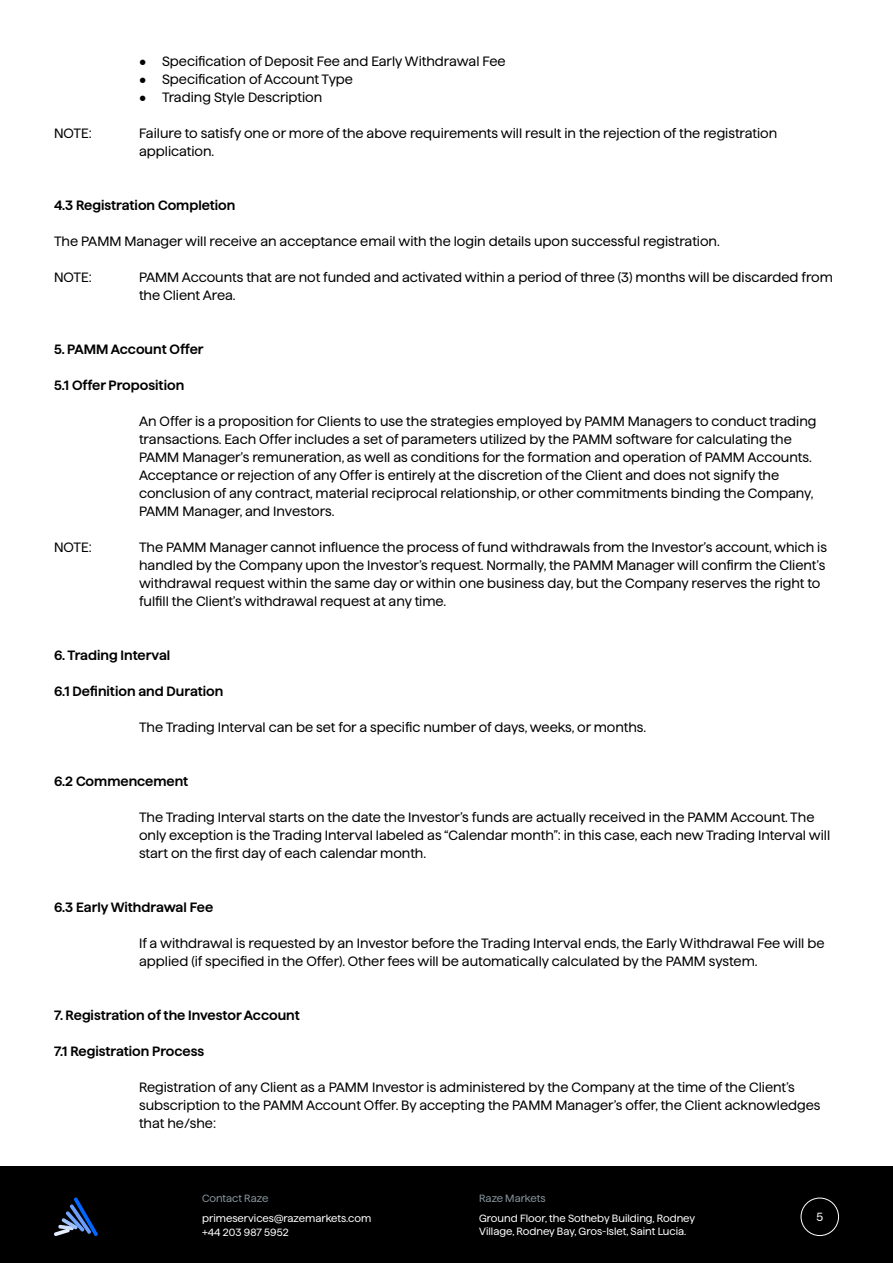
<style>
.page{position:relative;width:893px;height:1263px;background:#fff}
.page>*{position:absolute;margin:0;border:0;box-sizing:border-box;transform-origin:0 0}
.t1{font:13.5px/18px "Haffer SQXHTRIAL";color:#000}
.t2{font:600 13.5px "Haffer SQXHTRIAL";color:#000}
.t3{font:11.85px "Haffer SQXHTRIAL";color:#fff}
.t4{font:10.5px "Haffer SQXHTRIAL";color:#fff}
.t5{font:10.5px "Haffer SQXHTRIAL";letter-spacing:-.005em;color:#87969e}
</style>
<div class="page">
<div style="left:0;top:1167px;width:893px;height:96px;background:#000"></div>
<svg style="left:54px;top:1197px;width:44px;height:39px"></svg>
<div style="left:801px;top:1197px;width:38px;height:39px;border:1px solid #fff;border-radius:50%"></div>
<p class="t1" style="left:139px;top:51px;width:368px">• Specification of Deposit Fee and Early Withdrawal Fee</p>
<p class="t1" style="left:139px;top:69px;width:216px">• Specification of Account Type</p>
<p class="t1" style="left:139px;top:87px;width:185px">• Trading Style Description</p>
<p class="t1" style="left:54px;top:123px;width:39px">NOTE:</p>
<p class="t1" style="left:139px;top:123px;width:640px">Failure to satisfy one or more of the above requirements will result in the rejection of the registration application.</p>
<p class="t2" style="left:54px;top:196px;width:183px">4.3 Registration Completion</p>
<p class="t1" style="left:54px;top:231px;width:667px">The PAMM Manager will receive an acceptance email with the login details upon successful registration.</p>
<p class="t1" style="left:54px;top:267px;width:39px">NOTE:</p>
<p class="t1" style="left:139px;top:267px;width:695px">PAMM Accounts that are not funded and activated within a period of three (3) months will be discarded from the Client Area.</p>
<p class="t2" style="left:54px;top:340px;width:151px">5. PAMM Account Offer</p>
<p class="t2" style="left:54px;top:376px;width:132px">5.1 Offer Proposition</p>
<p class="t1" style="left:139px;top:411px;width:679px">An Offer is a proposition for Clients to use the strategies employed by PAMM Managers to conduct trading transactions. Each Offer includes a set of parameters utilized by the PAMM software for calculating the PAMM Manager’s remuneration, as well as conditions for the formation and operation of PAMM Accounts.<br>Acceptance or rejection of any Offer is entirely at the discretion of the Client and does not signify the conclusion of any contract, material reciprocal relationship, or other commitments binding the Company, PAMM Manager, and Investors.</p>
<p class="t1" style="left:54px;top:537px;width:39px">NOTE:</p>
<p class="t1" style="left:139px;top:537px;width:689px">The PAMM Manager cannot influence the process of fund withdrawals from the Investor’s account, which is handled by the Company upon the Investor’s request. Normally, the PAMM Manager will confirm the Client’s withdrawal request within the same day or within one business day, but the Company reserves the right to fulfill the Client’s withdrawal request at any time.</p>
<p class="t2" style="left:54px;top:646px;width:118px">6. Trading Interval</p>
<p class="t2" style="left:54px;top:682px;width:171px">6.1 Definition and Duration</p>
<p class="t1" style="left:139px;top:717px;width:509px">The Trading Interval can be set for a specific number of days, weeks, or months.</p>
<p class="t2" style="left:54px;top:772px;width:136px">6.2 Commencement</p>
<p class="t1" style="left:139px;top:807px;width:693px">The Trading Interval starts on the date the Investor’s funds are actually received in the PAMM Account. The only exception is the Trading Interval labeled as “Calendar month”: in this case, each new Trading Interval will start on the first day of each calendar month.</p>
<p class="t2" style="left:54px;top:898px;width:161px">6.3 Early Withdrawal Fee</p>
<p class="t1" style="left:139px;top:933px;width:687px">If a withdrawal is requested by an Investor before the Trading Interval ends, the Early Withdrawal Fee will be applied (if specified in the Offer). Other fees will be automatically calculated by the PAMM system.</p>
<p class="t2" style="left:54px;top:1006px;width:247px">7. Registration of the Investor Account</p>
<p class="t2" style="left:54px;top:1042px;width:152px">7.1 Registration Process</p>
<p class="t1" style="left:139px;top:1077px;width:683px">Registration of any Client as a PAMM Investor is administered by the Company at the time of the Client’s subscription to the PAMM Account Offer. By accepting the PAMM Manager’s offer, the Client acknowledges that he/she:</p>
<p class="t5" style="left:202px;top:1191px;width:68px">Contact Raze</p>
<p class="t4" style="left:202px;top:1224px;width:88px">+44 203 987 5952</p>
<p class="t4" style="left:202px;top:1211px;width:171px">primeservices@razemarkets.com</p>
<p class="t5" style="left:479px;top:1191px;width:68px">Raze Markets</p>
<p class="t4" style="left:479px;top:1211px;width:217px">Ground Floor, the Sotheby Building, Rodney</p>
<p class="t4" style="left:479px;top:1223px;width:209px">Village, Rodney Bay, Gros-Islet, Saint Lucia.</p>
<p class="t3" style="left:816px;top:1208px;width:8px">5</p>
</div>
